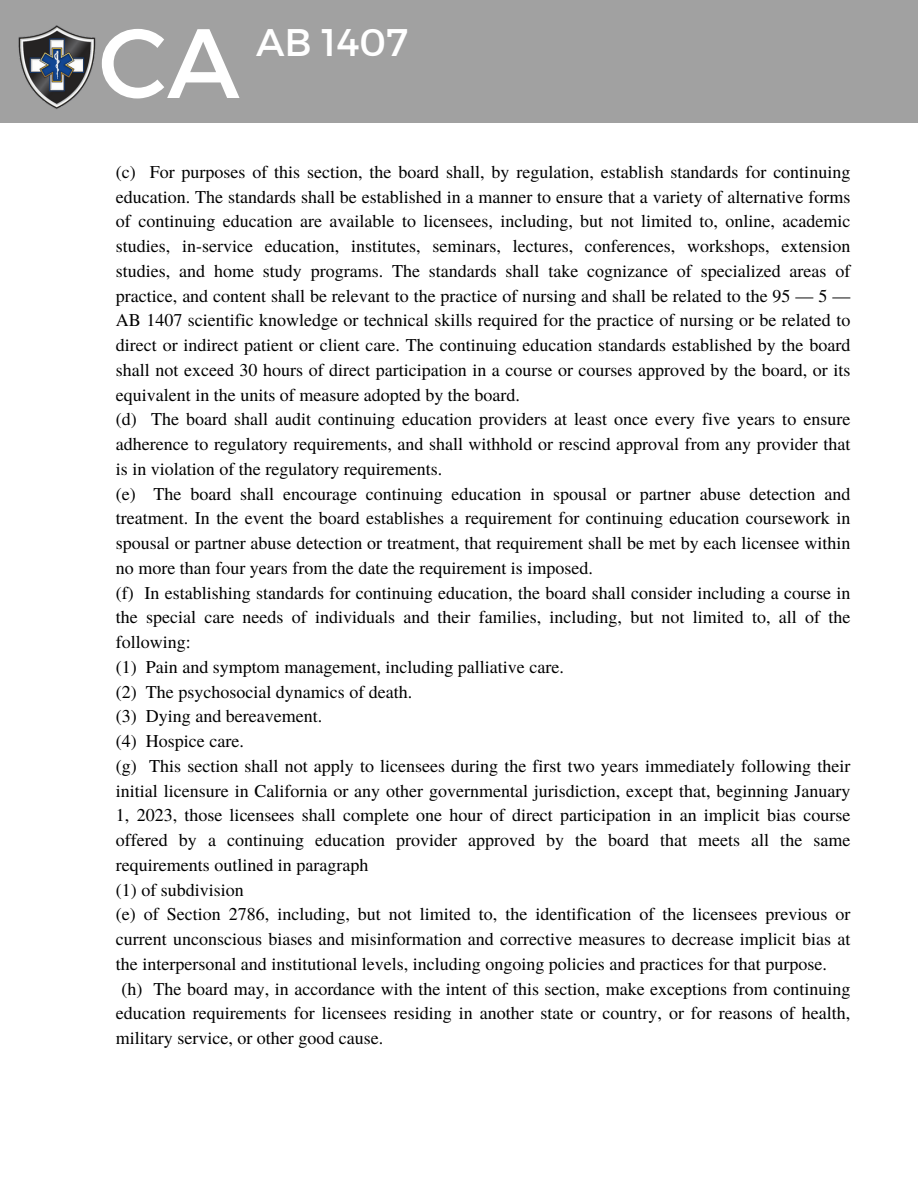
<style>
.page{position:relative;width:918px;height:1188px;background:#fff}
.page>*{position:absolute;margin:0;border:0;box-sizing:border-box;transform-origin:0 0}
.t1{font:98.4px "Montserrat";color:#fff}
.t2{font:38.55px "Montserrat";color:#fff}
.t3{font:18px/24.8px "Te X Gyre Termes";color:#000;text-align:justify}
</style>
<div class="page">
<div style="left:0;top:0;width:918px;height:123px;background:#a1a1a1"></div>
<img style="left:18px;top:26px;width:78px;height:83px">
<h1 class="t1" style="left:98px;top:-1px;width:143px">CA</h1>
<p class="t2" style="left:256px;top:17px;width:153px">AB 1407</p>
<h2 class="t3" style="left:116px;top:159px;width:736px">(c) For purposes of this section, the board shall, by regulation, establish standards for continuing education. The standards shall be established in a manner to ensure that a variety of alternative forms of continuing education are available to licensees, including, but not limited to, online, academic studies, in-service education, institutes, seminars, lectures, conferences, workshops, extension studies, and home study programs. The standards shall take cognizance of specialized areas of practice, and content shall be relevant to the practice of nursing and shall be related to the 95 — 5 — AB 1407 scientific knowledge or technical skills required for the practice of nursing or be related to direct or indirect patient or client care. The continuing education standards established by the board shall not exceed 30 hours of direct participation in a course or courses approved by the board, or its equivalent in the units of measure adopted by the board.</h2>
<p class="t3" style="left:116px;top:406px;width:736px">(d) The board shall audit continuing education providers at least once every five years to ensure adherence to regulatory requirements, and shall withhold or rescind approval from any provider that is in violation of the regulatory requirements.</p>
<p class="t3" style="left:116px;top:480px;width:736px">(e) The board shall encourage continuing education in spousal or partner abuse detection and treatment. In the event the board establishes a requirement for continuing education coursework in spousal or partner abuse detection or treatment, that requirement shall be met by each licensee within no more than four years from the date the requirement is imposed.</p>
<p class="t3" style="left:116px;top:579px;width:736px">(f) In establishing standards for continuing education, the board shall consider including a course in the special care needs of individuals and their families, including, but not limited to, all of the following:</p>
<p class="t3" style="left:116px;top:654px;width:449px">(1) Pain and symptom management, including palliative care.</p>
<p class="t3" style="left:116px;top:678px;width:298px">(2) The psychosocial dynamics of death.</p>
<p class="t3" style="left:116px;top:703px;width:208px">(3) Dying and bereavement.</p>
<p class="t3" style="left:116px;top:728px;width:129px">(4) Hospice care.</p>
<p class="t3" style="left:116px;top:753px;width:736px">(g) This section shall not apply to licensees during the first two years immediately following their initial licensure in California or any other governmental jurisdiction, except that, beginning January 1, 2023, those licensees shall complete one hour of direct participation in an implicit bias course offered by a continuing education provider approved by the board that meets all the same requirements outlined in paragraph</p>
<p class="t3" style="left:116px;top:876px;width:129px">(1) of subdivision</p>
<p class="t3" style="left:116px;top:901px;width:736px">(e) of Section 2786, including, but not limited to, the identification of the licensees previous or current unconscious biases and misinformation and corrective measures to decrease implicit bias at the interpersonal and institutional levels, including ongoing policies and practices for that purpose.</p>
<p class="t3" style="left:116px;top:975px;width:736px;text-indent:6px">(h) The board may, in accordance with the intent of this section, make exceptions from continuing education requirements for licensees residing in another state or country, or for reasons of health, military service, or other good cause.</p>
</div>
